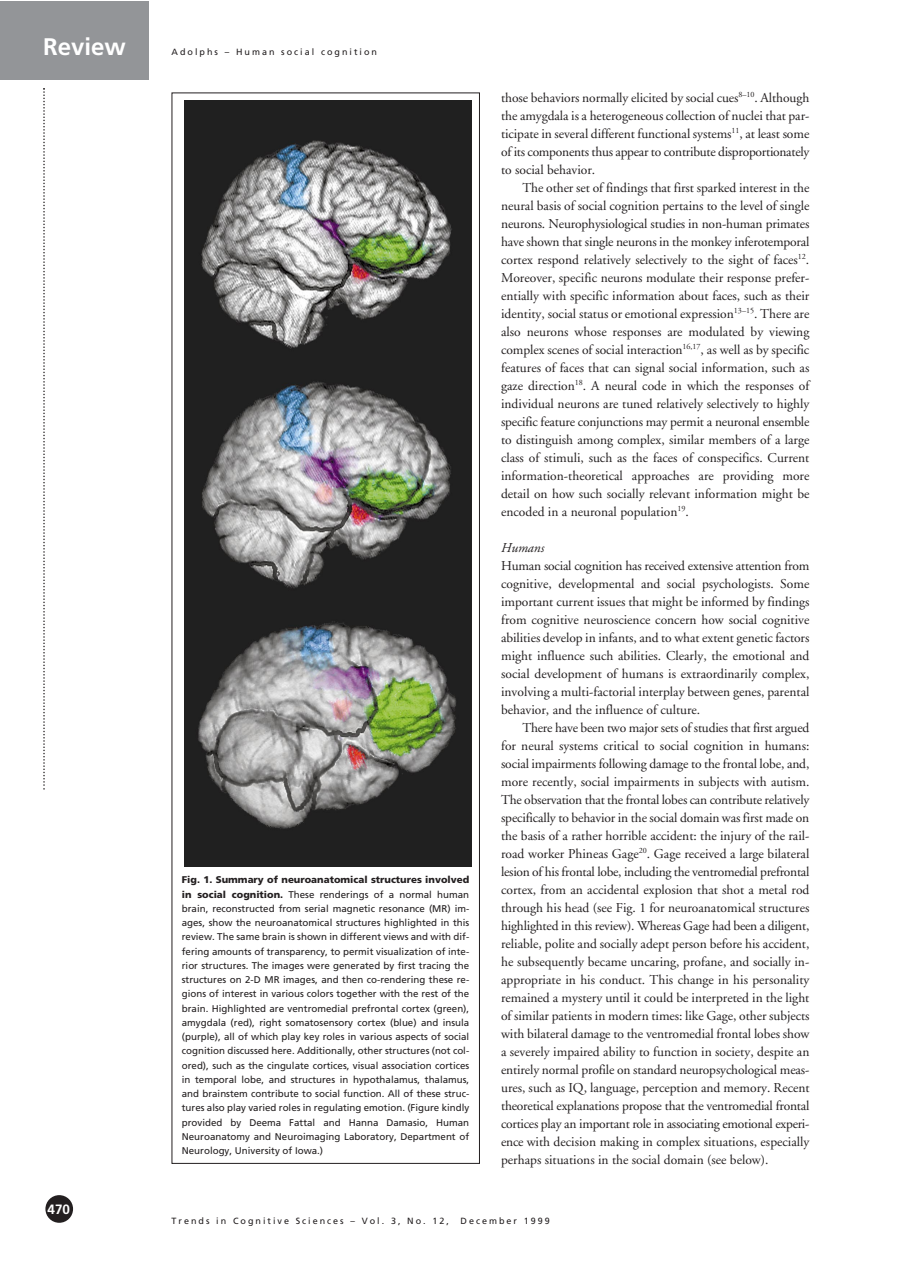
<style>
.page{position:relative;width:897px;height:1269px;background:#fff}
.page>*{position:absolute;margin:0;border:0;box-sizing:border-box;transform-origin:0 0}
.t1{font:700 24px "Frutiger";color:#fff}
.t2{font:13.5px/18px "Adobe Garamond";color:#231f20;text-align:justify}
.t3{font:italic 13.5px "Adobe Garamond";color:#231f20}
.t4{font:700 13.5px "Frutiger";color:#fff}
.t5{font:9.75px/14.2px "Frutiger";color:#231f20;text-align:justify}
.t6{font:9px "Frutiger";letter-spacing:.22em;color:#231f20}
.s1{font-weight:900}
</style>
<div class="page">
<div style="left:0;top:2px;width:149px;height:78px;background:#939598"></div>
<svg style="left:43px;top:88px;width:2px;height:702px"></svg>
<div style="left:45px;top:1195px;width:28px;height:28px;background:#231f20;border-radius:50%"></div>
<img style="left:184px;top:101px;width:287px;height:765px">
<h1 class="t1" style="left:43px;top:37px;width:84px">Review</h1>
<p class="t6" style="left:172px;top:48px;width:207px">Adolphs – Human social cognition</p>
<p class="t4" style="left:48px;top:1204px;width:24px">470</p>
<p class="t5" style="left:182px;top:874px;width:289px"><span class="s1">Fig. 1. Summary of neuroanatomical structures involved in social cognition.</span> These renderings of a normal human brain, reconstructed from serial magnetic resonance (MR) im&shy;ages, show the neuroanatomical structures highlighted in this review. The same brain is shown in different views and with dif&shy;fering amounts of transparency, to permit visualization of inte&shy;rior structures. The images were generated by first tracing the structures on 2-D MR images, and then co-rendering these re&shy;gions of interest in various colors together with the rest of the brain. Highlighted are ventromedial prefrontal cortex (green), amygdala (red), right somatosensory cortex (blue) and insula (purple), all of which play key roles in various aspects of social cognition discussed here. Additionally, other structures (not col&shy;ored), such as the cingulate cortices, visual association cortices in temporal lobe, and structures in hypothalamus, thalamus, and brainstem contribute to social function. All of these struc&shy;tures also play varied roles in regulating emotion. (Figure kindly provided by Deema Fattal and Hanna Damasio, Human Neuroanatomy and Neuroimaging Laboratory, Department of Neurology, University of Iowa.)</p>
<p class="t2" style="left:501px;top:90px;width:310px">those behaviors normally elicited by social cues<sup>8–10</sup>. Although the amygdala is a heterogeneous collection of nuclei that par&shy;ticipate in several different functional systems<sup>11</sup>, at least some of its components thus appear to contribute disproportionately to social behavior.</p>
<p class="t2" style="left:501px;top:180px;width:310px;text-indent:21px">The other set of findings that first sparked interest in the neural basis of social cognition pertains to the level of single neurons. Neurophysiological studies in non-human primates have shown that single neurons in the monkey inferotemporal cortex respond relatively selectively to the sight of faces<sup>12</sup>.<br>Moreover, specific neurons modulate their response prefer&shy;entially with specific information about faces, such as their identity, social status or emotional expression<sup>13–15</sup>. There are also neurons whose responses are modulated by viewing complex scenes of social interaction<sup>16,17</sup>, as well as by specific features of faces that can signal social information, such as gaze direction<sup>18</sup>. A neural code in which the responses of individual neurons are tuned relatively selectively to highly specific feature conjunctions may permit a neuronal ensemble to distinguish among complex, similar members of a large class of stimuli, such as the faces of conspecifics. Current information-theoretical approaches are providing more detail on how such socially relevant information might be encoded in a neuronal population<sup>19</sup>.</p>
<p class="t3" style="left:501px;top:542px;width:45px">Humans</p>
<p class="t2" style="left:501px;top:558px;width:310px">Human social cognition has received extensive attention from cognitive, developmental and social psychologists. Some important current issues that might be informed by findings from cognitive neuroscience concern how social cognitive abilities develop in infants, and to what extent genetic factors might influence such abilities. Clearly, the emotional and social development of humans is extraordinarily complex, involving a multi-factorial interplay between genes, parental behavior, and the influence of culture.</p>
<p class="t2" style="left:501px;top:720px;width:310px;text-indent:21px">There have been two major sets of studies that first argued for neural systems critical to social cognition in humans: social impairments following damage to the frontal lobe, and, more recently, social impairments in subjects with autism.<br>The observation that the frontal lobes can contribute relatively specifically to behavior in the social domain was first made on the basis of a rather horrible accident: the injury of the rail&shy;road worker Phineas Gage<sup>20</sup>. Gage received a large bilateral lesion of his frontal lobe, including the ventromedial prefrontal cortex, from an accidental explosion that shot a metal rod through his head (see Fig. 1 for neuroanatomical structures highlighted in this review). Whereas Gage had been a diligent, reliable, polite and socially adept person before his accident, he subsequently became uncaring, profane, and socially in&shy;appropriate in his conduct. This change in his personality remained a mystery until it could be interpreted in the light of similar patients in modern times: like Gage, other subjects with bilateral damage to the ventromedial frontal lobes show a severely impaired ability to function in society, despite an entirely normal profile on standard neuropsychological meas&shy;ures, such as IQ, language, perception and memory. Recent theoretical explanations propose that the ventromedial frontal cortices play an important role in associating emotional experi&shy;ence with decision making in complex situations, especially perhaps situations in the social domain (see below).</p>
<p class="t6" style="left:172px;top:1217px;width:279px">Trends in Cognitive Sciences – Vol. 3, No. 12,</p>
<p class="t6" style="left:461px;top:1217px;width:91px">December 1999</p>
</div>
